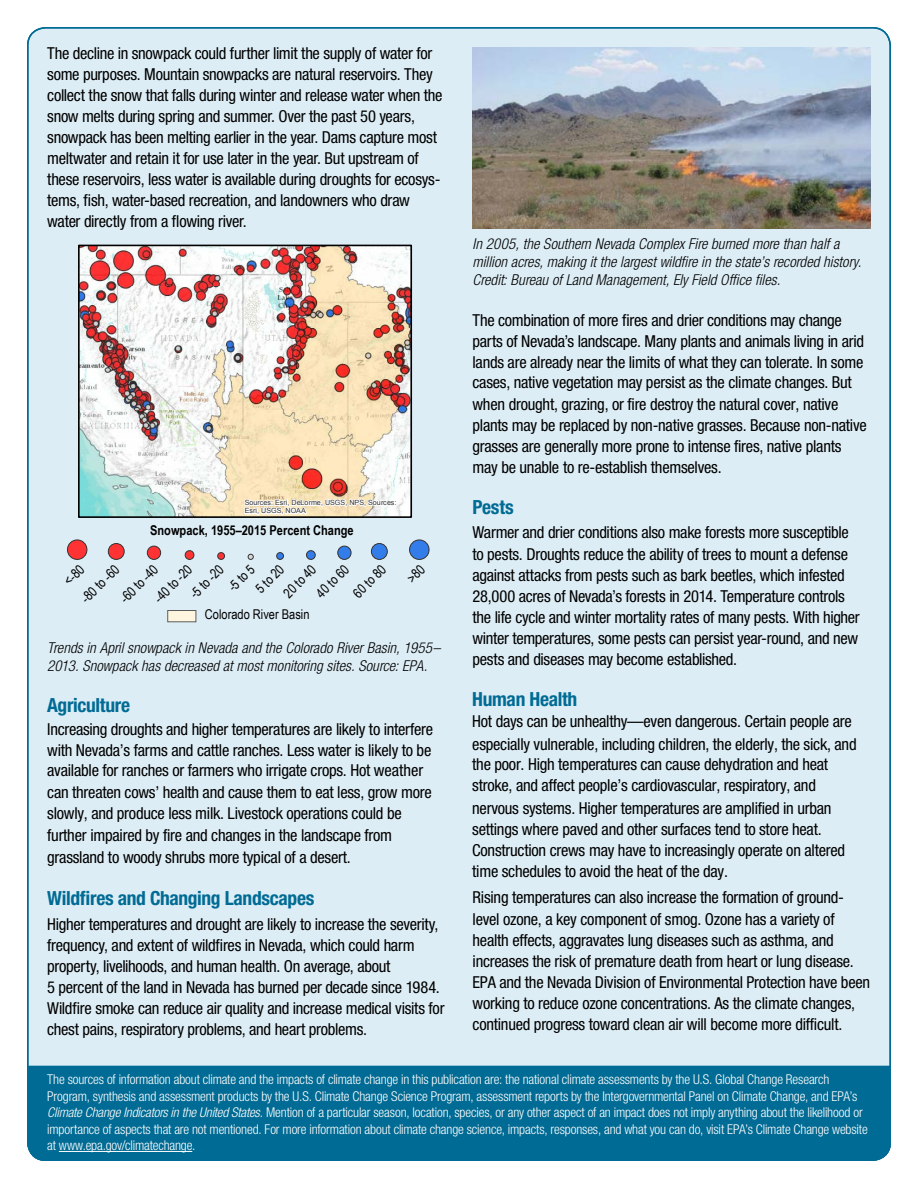
<style>
.page{position:relative;width:918px;height:1188px;background:#fff}
.page>*{position:absolute;margin:0;border:0;box-sizing:border-box;transform-origin:0 0}
.Headers{font:700 condensed 19.5px "Helvetica Neue LT Std";letter-spacing:-.02em;color:#006b94}
.Body_Copy{font:700 condensed 19.5px "Helvetica Neue LT Std";letter-spacing:-.015em;color:#006b94}
.Body_Copy-2{font:condensed 16.5px/21px "Helvetica Neue LT Std";letter-spacing:-.015em;color:#000}
.t1{font:italic 300 condensed 15px/18px "Helvetica Neue LT Std";letter-spacing:.005em;color:#000}
.Footer_Text{font:300 condensed 13.5px/16.5px "Helvetica Neue LT Std";letter-spacing:-.01em;color:#fff}
.t2{font:13.5px/24.6px "Arial Narrow";color:#000}
.t3{font:700 13.5px "Arial Narrow";color:#000}
.t4{font:7.2px/8.2px "Arial";letter-spacing:.005em;color:#323232}
.s1{font-style:italic}
</style>
<div class="page">
<div style="left:28px;top:28px;width:862px;height:1132px;background:#ddedf5;border-radius:18px"></div>
<img style="left:81px;top:248px;width:328px;height:267px">
<svg style="left:243px;top:496px;width:154px;height:19px"></svg>
<div style="left:78px;top:245px;width:334px;height:273px;border:2px solid #000"></div>
<div style="left:168px;top:611px;width:28px;height:11px;background:#fef6df"></div>
<div style="left:168px;top:610px;width:28px;height:12px;border:1px solid #5c5c5c"></div>
<div style="left:67px;top:540px;width:20px;height:19px;background:#f33;border-radius:50%"></div>
<div style="left:67px;top:540px;width:20px;height:20px;border:1px solid #333;border-radius:50%"></div>
<div style="left:108px;top:544px;width:16px;height:15px;background:#f33;border-radius:50%"></div>
<div style="left:108px;top:543px;width:17px;height:17px;border:1px solid #333;border-radius:50%"></div>
<div style="left:147px;top:546px;width:14px;height:13px;background:#f33;border-radius:50%"></div>
<div style="left:147px;top:546px;width:14px;height:14px;border:1px solid #333;border-radius:50%"></div>
<div style="left:185px;top:551px;width:9px;height:8px;background:#f33;border-radius:50%"></div>
<div style="left:185px;top:550px;width:9px;height:10px;border:1px solid #333;border-radius:50%"></div>
<div style="left:218px;top:553px;width:7px;height:6px;background:#f33;border-radius:50%"></div>
<div style="left:217px;top:552px;width:8px;height:8px;border:1px solid #333;border-radius:50%"></div>
<svg style="left:248px;top:554px;width:6px;height:6px"></svg>
<div style="left:410px;top:540px;width:19px;height:19px;background:#337deb;border-radius:50%"></div>
<div style="left:409px;top:540px;width:20px;height:20px;border:1px solid #333;border-radius:50%"></div>
<div style="left:371px;top:544px;width:16px;height:15px;background:#337deb;border-radius:50%"></div>
<div style="left:371px;top:543px;width:17px;height:17px;border:1px solid #333;border-radius:50%"></div>
<div style="left:338px;top:546px;width:13px;height:13px;background:#337deb;border-radius:50%"></div>
<div style="left:337px;top:546px;width:14px;height:14px;border:1px solid #333;border-radius:50%"></div>
<div style="left:307px;top:551px;width:8px;height:8px;background:#337deb;border-radius:50%"></div>
<div style="left:306px;top:550px;width:10px;height:10px;border:1px solid #333;border-radius:50%"></div>
<div style="left:277px;top:553px;width:7px;height:6px;background:#337deb;border-radius:50%"></div>
<div style="left:276px;top:552px;width:8px;height:8px;border:1px solid #333;border-radius:50%"></div>
<img style="left:473px;top:47px;width:398px;height:182px">
<div style="left:27px;top:1066px;width:864px;height:95px;background:#006b94"></div>
<hr style="left:59px;top:1151px;width:133px;height:1px;background:#fff">
<p class="Body_Copy-2" style="left:47px;top:43px;width:397px">The decline in snowpack could further limit the supply of water for some purposes. Mountain snowpacks are natural reservoirs. They collect the snow that falls during winter and release water when the snow melts during spring and summer. Over the past 50 years, snowpack has been melting earlier in the year. Dams capture most meltwater and retain it for use later in the year. But upstream of these reservoirs, less water is available during droughts for ecosys&shy;tems, fish, water-based recreation, and landowners who draw water directly from a flowing river.</p>
<p class="t4" style="left:245px;top:499px;width:153px">Sources: Esri, DeLorme, USGS, NPS, Sources:<br>Esri, USGS, NOAA</p>
<p class="t3" style="left:150px;top:520px;width:205px">Snowpack, 1955–2015 Percent Change</p>
<p class="t2" style="left:249px;top:582px;width:35px;rotate:-45deg">5 to 20</p>
<p class="t2" style="left:57px;top:574px;width:49px;rotate:-45deg">&lt;-80<br>-80 to -60</p>
<p class="t2" style="left:131px;top:575px;width:49px;line-height:24px;text-indent:-24px;rotate:-45deg">-60 to -40<br>-40 to -20</p>
<p class="t2" style="left:221px;top:580px;width:33px;rotate:-45deg">-5 to 5</p>
<p class="t2" style="left:183px;top:587px;width:43px;rotate:-45deg">-5 to -20</p>
<p class="t2" style="left:293px;top:570px;width:42px;line-height:23.2px;text-indent:-23px;rotate:-45deg">20 to 40<br>40 to 60</p>
<p class="t2" style="left:346px;top:586px;width:42px;rotate:-45deg">60 to 80</p>
<p class="t2" style="left:205px;top:601px;width:106px">Colorado River Basin</p>
<p class="t1" style="left:47px;top:639px;width:394px">Trends in April snowpack in Nevada and the Colorado River Basin, 1955–<br>2013. Snowpack has decreased at most monitoring sites. Source: EPA.</p>
<p class="Body_Copy" style="left:47px;top:694px;width:84px">Agriculture</p>
<p class="Body_Copy-2" style="left:47px;top:718px;width:387px">Increasing droughts and higher temperatures are likely to interfere with Nevada’s farms and cattle ranches. Less water is likely to be available for ranches or farmers who irrigate crops. Hot weather can threaten cows’ health and cause them to eat less, grow more slowly, and produce less milk. Livestock operations could be further impaired by fire and changes in the landscape from grassland to woody shrubs more typical of a desert.</p>
<p class="Headers" style="left:47px;top:887px;width:269px">Wildfires and Changing Landscapes</p>
<p class="Body_Copy-2" style="left:47px;top:913px;width:399px">Higher temperatures and drought are likely to increase the severity, frequency, and extent of wildfires in Nevada, which could harm property, livelihoods, and human health. On average, about<br>5 percent of the land in Nevada has burned per decade since 1984.<br>Wildfire smoke can reduce air quality and increase medical visits for chest pains, respiratory problems, and heart problems.</p>
<p class="t1" style="left:472px;top:235px;width:390px">In 2005, the Southern Nevada Complex Fire burned more than half a million acres, making it the largest wildfire in the state’s recorded history.<br>Credit: Bureau of Land Management, Ely Field Office files.</p>
<p class="Body_Copy-2" style="left:472px;top:310px;width:393px;line-height:20.5px">The combination of more fires and drier conditions may change parts of Nevada’s landscape. Many plants and animals living in arid lands are already near the limits of what they can tolerate. In some cases, native vegetation may persist as the climate changes. But</p>
<p class="Body_Copy-2" style="left:472px;top:394px;width:396px">when drought, grazing, or fire destroy the natural cover, native plants may be replaced by non-native grasses. Because non-native grasses are generally more prone to intense fires, native plants may be unable to re-establish themselves.</p>
<p class="Headers" style="left:472px;top:496px;width:43px">Pests</p>
<p class="Body_Copy-2" style="left:472px;top:522px;width:389px">Warmer and drier conditions also make forests more susceptible to pests. Droughts reduce the ability of trees to mount a defense against attacks from pests such as bark beetles, which infested 28,000 acres of Nevada’s forests in 2014. Temperature controls the life cycle and winter mortality rates of many pests. With higher winter temperatures, some pests can persist year-round, and new pests and diseases may become established.</p>
<p class="Body_Copy" style="left:472px;top:687px;width:107px">Human Health</p>
<p class="Body_Copy-2" style="left:472px;top:710px;width:386px;line-height:22.5px">Hot days can be unhealthy—even dangerous. Certain people are especially vulnerable, including children, the elderly, the sick, and</p>
<p class="Body_Copy-2" style="left:472px;top:753px;width:374px;line-height:21.5px">the poor. High temperatures can cause dehydration and heat stroke, and affect people’s cardiovascular, respiratory, and nervous systems. Higher temperatures are amplified in urban settings where paved and other surfaces tend to store heat.<br>Construction crews may have to increasingly operate on altered time schedules to avoid the heat of the day.</p>
<p class="Body_Copy-2" style="left:473px;top:887px;width:399px">Rising temperatures can also increase the formation of ground&shy;level ozone, a key component of smog. Ozone has a variety of health effects, aggravates lung diseases such as asthma, and increases the risk of premature death from heart or lung disease.<br>EPA and the Nevada Division of Environmental Protection have been working to reduce ozone concentrations. As the climate changes, continued progress toward clean air will become more difficult.</p>
<p class="Footer_Text" style="left:47px;top:1071px;width:822px">The sources of information about climate and the impacts of climate change in this publication are: the national climate assessments by the U.S. Global Change Research Program, synthesis and assessment products by the U.S. Climate Change Science Program, assessment reports by the Intergovernmental Panel on Climate Change, and EPA’s <span class="s1">Climate Change Indicators in the United States</span>. Mention of a particular season, location, species, or any other aspect of an impact does not imply anything about the likelihood or importance of aspects that are not mentioned. For more information about climate change science, impacts, responses, and what you can do, visit EPA’s Climate Change website at www.epa.gov/climatechange.</p>
</div>
